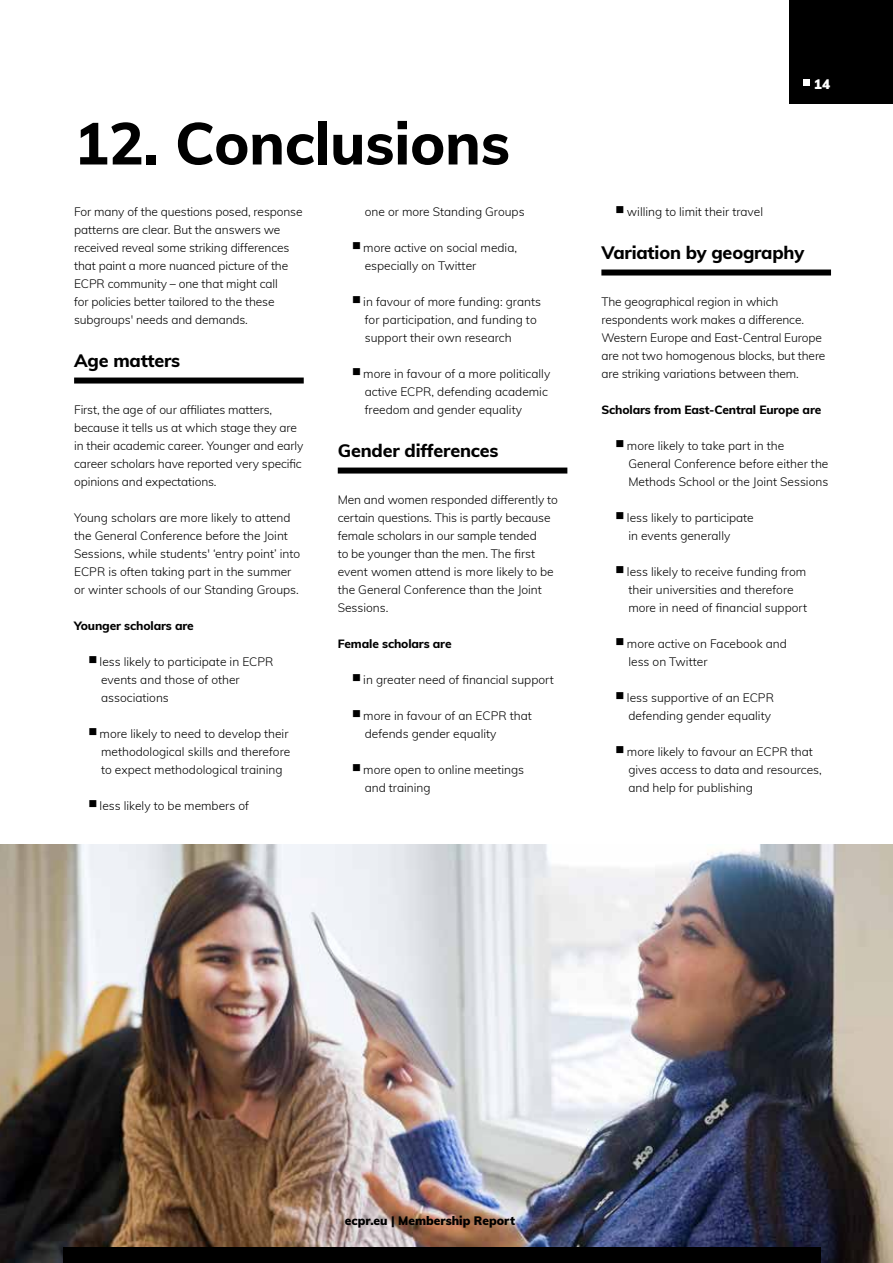
<style>
.page{position:relative;width:893px;height:1263px;background:#fff}
.page>*{position:absolute;margin:0;border:0;box-sizing:border-box;transform-origin:0 0}
.t1{font:800 58.5px "Muli";letter-spacing:-.005em;color:#000}
.t2{font:800 18px "Muli";letter-spacing:-.01em;color:#000}
.t3{font:900 13.5px "Muli";color:#fff}
.t4{font:300 12px/18px "Muli";color:#000}
.t5{font:800 12px "Muli";letter-spacing:-.01em;color:#000}
.t6{font:900 12px "Muli";color:#000}
</style>
<div class="page">
<img style="left:0;top:845px;width:893px;height:418px">
<div style="left:789px;top:0;width:104px;height:104px;background:#000"></div>
<svg style="left:804px;top:79px;width:6px;height:6px"></svg>
<div style="left:74px;top:377px;width:230px;height:6px;background:#000"></div>
<div style="left:338px;top:467px;width:229px;height:6px;background:#000"></div>
<div style="left:601px;top:269px;width:230px;height:6px;background:#000"></div>
<div style="left:64px;top:1247px;width:757px;height:16px;background:#000"></div>
<h1 class="t1" style="left:74px;top:101px;width:437px">12. Conclusions</h1>
<p class="t4" style="left:74px;top:202px;width:230px">For many of the questions posed, response patterns are clear. But the answers we received reveal some striking differences that paint a more nuanced picture of the ECPR community – one that might call<br>for policies better tailored to the these subgroups' needs and demands.</p>
<h2 class="t2" style="left:74px;top:347px;width:108px">Age matters</h2>
<p class="t4" style="left:74px;top:400px;width:231px">First, the age of our affiliates matters, because it tells us at which stage they are in their academic career. Younger and early career scholars have reported very specific opinions and expectations.</p>
<p class="t4" style="left:74px;top:508px;width:228px">Young scholars are more likely to attend the General Conference before the Joint Sessions, while students' ‘entry point’ into ECPR is often taking part in the summer or winter schools of our Standing Groups.</p>
<p class="t5" style="left:74px;top:617px;width:121px">Younger scholars are</p>
<p class="t4" style="left:100px;top:652px;width:175px">less likely to participate in ECPR events and those of other associations</p>
<p class="t4" style="left:100px;top:724px;width:192px">more likely to need to develop their methodological skills and therefore to expect methodological training</p>
<p class="t4" style="left:100px;top:796px;width:151px">less likely to be members of</p>
<p class="t4" style="left:365px;top:202px;width:161px">one or more Standing Groups</p>
<p class="t4" style="left:363px;top:238px;width:155px">more active on social media, especially on Twitter</p>
<p class="t4" style="left:363px;top:292px;width:179px">in favour of more funding: grants for participation, and funding to support their own research</p>
<p class="t4" style="left:363px;top:364px;width:189px">more in favour of a more politically active ECPR, defending academic freedom and gender equality</p>
<h2 class="t2" style="left:338px;top:437px;width:162px">Gender differences</h2>
<p class="t4" style="left:338px;top:490px;width:222px">Men and women responded differently to certain questions. This is partly because female scholars in our sample tended<br>to be younger than the men. The first event women attend is more likely to be the General Conference than the Joint Sessions.</p>
<p class="t5" style="left:338px;top:635px;width:115px">Female scholars are</p>
<p class="t4" style="left:363px;top:670px;width:192px">in greater need of financial support</p>
<p class="t4" style="left:363px;top:706px;width:170px">more in favour of an ECPR that defends gender equality</p>
<p class="t4" style="left:363px;top:760px;width:162px">more open to online meetings and training</p>
<p class="t3" style="left:814px;top:75px;width:18px">14</p>
<p class="t4" style="left:627px;top:202px;width:138px">willing to limit their travel</p>
<h2 class="t2" style="left:601px;top:239px;width:204px">Variation by geography</h2>
<p class="t4" style="left:601px;top:292px;width:226px">The geographical region in which respondents work makes a difference.<br>Western Europe and East-Central Europe are not two homogenous blocks, but there are striking variations between them.</p>
<p class="t5" style="left:601px;top:401px;width:221px">Scholars from East-Central Europe are</p>
<p class="t4" style="left:627px;top:436px;width:203px">more likely to take part in the<br>General Conference before either the<br>Methods School or the Joint Sessions</p>
<p class="t4" style="left:627px;top:508px;width:128px">less likely to participate in events generally</p>
<p class="t4" style="left:627px;top:562px;width:182px">less likely to receive funding from their universities and therefore more in need of financial support</p>
<p class="t4" style="left:627px;top:634px;width:161px">more active on Facebook and less on Twitter</p>
<p class="t4" style="left:627px;top:688px;width:148px">less supportive of an ECPR defending gender equality</p>
<p class="t4" style="left:627px;top:742px;width:196px">more likely to favour an ECPR that gives access to data and resources, and help for publishing</p>
<p class="t6" style="left:345px;top:1212px;width:172px">ecpr.eu | Membership Report</p>
</div>
